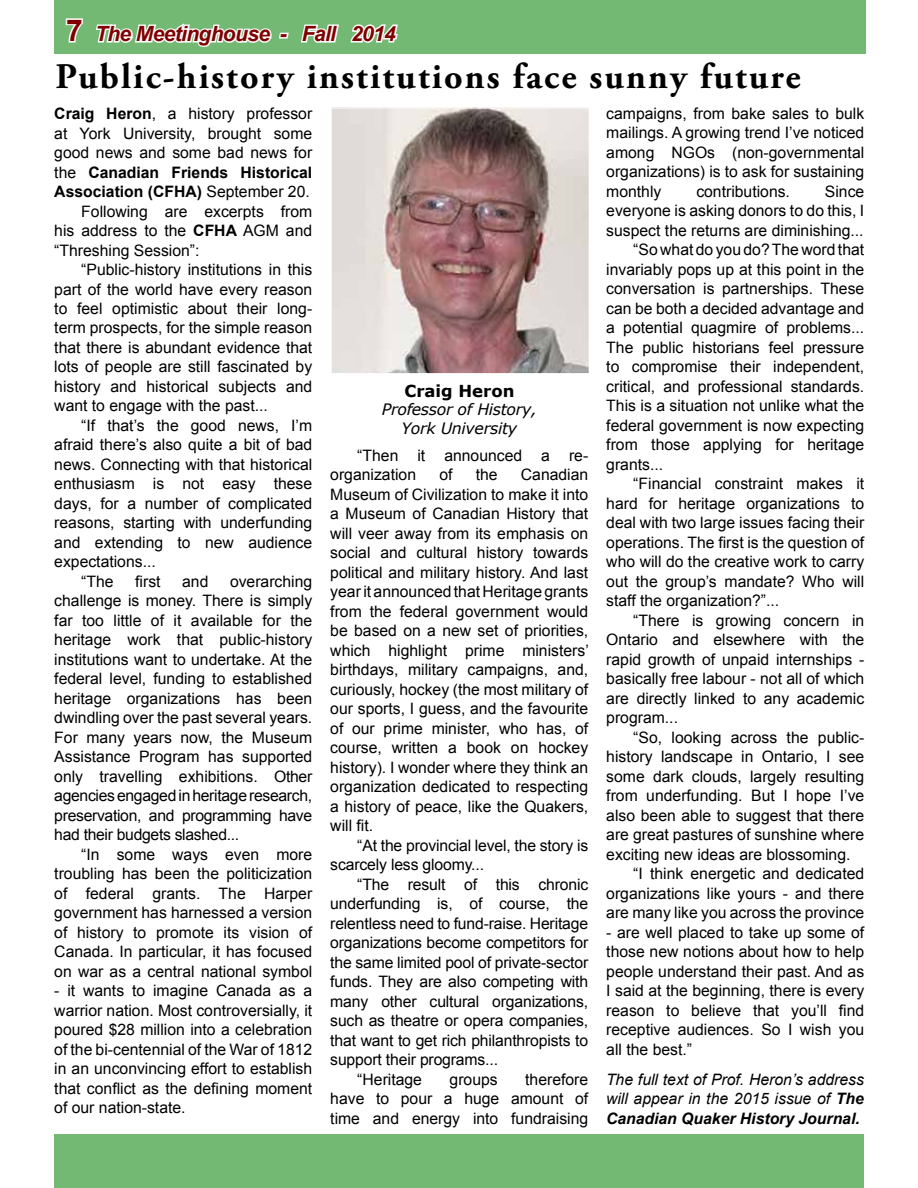
<style>
.page{position:relative;width:918px;height:1188px;background:#fff}
.page>*{position:absolute;margin:0;border:0;box-sizing:border-box;transform-origin:0 0}
.t1{font:700 36px "Adobe Garamond Pro";letter-spacing:.06em;color:#000}
.t2{font:italic 700 21px "Arial";letter-spacing:-.03em;color:#800000}
.t3{font:700 16.5px "Verdana";color:#000}
.t4{font:15.75px/19.5px "Arial";color:#000;text-align:justify}
.t5{font:italic 15.75px/19.5px "Arial";color:#000;text-align:justify}
.t6{font:700 15.75px "Arial";color:#000}
.t7{font:italic 15.75px/18.9px "Verdana";letter-spacing:-.02em;color:#000;text-align:center}
.s1{font-style:normal;font-size:30px}
.s2{font-weight:700}
.s3{font-weight:400}
</style>
<div class="page">
<div style="left:54px;top:1134px;width:810px;height:54px;background:#73b973"></div>
<div style="left:54px;top:0;width:812px;height:54px;background:#73b973"></div>
<svg style="left:65px;top:18px;width:18px;height:25px"></svg>
<svg style="left:96px;top:23px;width:193px;height:24px"></svg>
<svg style="left:300px;top:24px;width:39px;height:19px"></svg>
<svg style="left:350px;top:24px;width:48px;height:19px"></svg>
<img style="left:333px;top:110px;width:255px;height:262px">
<div style="left:331px;top:108px;width:259px;height:266px;border:1px solid #fff"></div>
<h2 class="t2" style="left:66px;top:20px;width:331px"><span class="s1">7</span> The Meetinghouse - Fall 2014</h2>
<h1 class="t1" style="left:55px;top:56px;width:747px">Public-history institutions face sunny future</h1>
<p class="t4" style="left:54px;top:104px;width:259px"><span class="s2">Craig Heron</span>, a history professor</p>
<p class="t4" style="left:54px;top:123px;width:259px">at York University, brought some</p>
<p class="t4" style="left:54px;top:143px;width:259px">good news and some bad news for</p>
<p class="t6" style="left:54px;top:161px;width:260px"><span class="s3">the</span> Canadian Friends Historical</p>
<p class="t6" style="left:54px;top:181px;width:257px">Association (CFHA) <span class="s3">September 20.</span></p>
<p class="t4" style="left:81px;top:201px;width:233px">Following are excerpts from</p>
<p class="t4" style="left:54px;top:221px;width:259px">his address to the <span class="s2">CFHA</span> AGM and</p>
<p class="t4" style="left:54px;top:240px;width:147px">“Threshing Session”:</p>
<p class="t4" style="left:81px;top:260px;width:232px">“Public-history institutions in this</p>
<p class="t4" style="left:54px;top:279px;width:259px">part of the world have every reason</p>
<p class="t4" style="left:54px;top:299px;width:259px">to feel optimistic about their long-</p>
<p class="t4" style="left:54px;top:318px;width:259px">term prospects, for the simple reason</p>
<p class="t4" style="left:54px;top:338px;width:259px">that there is abundant evidence that</p>
<p class="t4" style="left:54px;top:357px;width:259px">lots of people are still fascinated by</p>
<p class="t4" style="left:54px;top:377px;width:259px">history and historical subjects and</p>
<p class="t4" style="left:54px;top:396px;width:215px">want to engage with the past...</p>
<p class="t4" style="left:81px;top:416px;width:232px">“If that’s the good news, I’m</p>
<p class="t4" style="left:54px;top:435px;width:259px">afraid there’s also quite a bit of bad</p>
<p class="t4" style="left:54px;top:455px;width:259px">news. Connecting with that historical</p>
<p class="t4" style="left:54px;top:474px;width:259px">enthusiasm is not easy these</p>
<p class="t4" style="left:54px;top:494px;width:259px">days, for a number of complicated</p>
<p class="t4" style="left:54px;top:513px;width:259px">reasons, starting with underfunding</p>
<p class="t4" style="left:54px;top:533px;width:259px">and extending to new audience</p>
<p class="t4" style="left:54px;top:552px;width:103px">expectations...</p>
<p class="t4" style="left:81px;top:572px;width:34px">“The</p>
<p class="t4" style="left:135px;top:572px;width:27px">first</p>
<p class="t4" style="left:182px;top:572px;width:28px">and</p>
<p class="t4" style="left:606px;top:104px;width:259px">campaigns, from bake sales to bulk mailings. A growing trend I’ve noticed among NGOs (non-governmental organizations) is to ask for sustaining monthly</p>
<p class="t4" style="left:696px;top:182px;width:95px">contributions.</p>
<p class="t4" style="left:825px;top:182px;width:41px">Since</p>
<p class="t4" style="left:606px;top:201px;width:259px">everyone is asking donors to do this, I</p>
<p class="t4" style="left:606px;top:221px;width:259px">suspect the returns are diminishing...</p>
<p class="t4" style="left:633px;top:240px;width:232px">“So what do you do? The word that</p>
<p class="t4" style="left:606px;top:260px;width:259px">invariably pops up at this point in the</p>
<p class="t4" style="left:606px;top:279px;width:259px">conversation is partnerships. These</p>
<p class="t4" style="left:606px;top:299px;width:259px">can be both a decided advantage and</p>
<p class="t4" style="left:606px;top:318px;width:259px">a potential quagmire of problems...</p>
<p class="t4" style="left:606px;top:338px;width:259px">The public historians feel pressure</p>
<p class="t4" style="left:606px;top:357px;width:259px">to compromise their independent,</p>
<p class="t4" style="left:606px;top:377px;width:259px">critical, and professional standards.</p>
<p class="t4" style="left:606px;top:396px;width:260px">This is a situation not unlike what the</p>
<p class="t4" style="left:606px;top:416px;width:259px">federal government is now expecting</p>
<p class="t4" style="left:606px;top:435px;width:259px">from those applying for heritage</p>
<p class="t4" style="left:606px;top:455px;width:58px">grants...</p>
<p class="t4" style="left:633px;top:474px;width:232px">“Financial constraint makes it</p>
<p class="t4" style="left:606px;top:494px;width:259px">hard for heritage organizations to</p>
<p class="t4" style="left:606px;top:513px;width:259px">deal with two large issues facing their</p>
<p class="t4" style="left:606px;top:533px;width:259px">operations. The first is the question of</p>
<p class="t4" style="left:606px;top:552px;width:259px">who will do the creative work to carry</p>
<p class="t4" style="left:606px;top:572px;width:259px">out the group’s mandate? Who will</p>
<p class="t4" style="left:606px;top:591px;width:175px">staff the organization?”...</p>
<p class="t4" style="left:633px;top:611px;width:232px">“There is growing concern in</p>
<p class="t4" style="left:606px;top:630px;width:259px">Ontario and elsewhere with the</p>
<p class="t4" style="left:606px;top:650px;width:259px">rapid growth of unpaid internships -</p>
<p class="t4" style="left:606px;top:669px;width:259px">basically free labour - not all of which</p>
<p class="t4" style="left:606px;top:689px;width:259px">are directly linked to any academic</p>
<p class="t4" style="left:606px;top:708px;width:73px">program...</p>
<p class="t4" style="left:633px;top:728px;width:232px">“So, looking across the public-</p>
<p class="t4" style="left:606px;top:747px;width:259px">history landscape in Ontario, I see</p>
<p class="t4" style="left:606px;top:767px;width:259px">some dark clouds, largely resulting</p>
<p class="t4" style="left:606px;top:786px;width:259px">from underfunding. But I hope I’ve</p>
<p class="t4" style="left:606px;top:806px;width:259px">also been able to suggest that there</p>
<p class="t4" style="left:606px;top:825px;width:259px">are great pastures of sunshine where</p>
<p class="t4" style="left:606px;top:845px;width:246px">exciting new ideas are blossoming.</p>
<p class="t4" style="left:633px;top:864px;width:232px">“I think energetic and dedicated</p>
<p class="t4" style="left:606px;top:884px;width:259px">organizations like yours - and there</p>
<p class="t4" style="left:606px;top:903px;width:259px">are many like you across the province</p>
<p class="t4" style="left:606px;top:923px;width:259px">- are well placed to take up some of those new notions about how to help people understand their past. And as I said at the beginning, there is every reason to believe that you’ll find receptive audiences. So I wish you all the best.”</p>
<p class="t5" style="left:606px;top:1070px;width:259px">The full text of Prof. Heron’s address will appear in the 2015 issue of <span class="s2">The Canadian Quaker History Journal.</span></p>
<p class="t3" style="left:404px;top:379px;width:112px">Craig Heron</p>
<p class="t7" style="left:382px;top:400px;width:157px">Professor of History,<br>York University</p>
<p class="t4" style="left:330px;top:446px;width:259px;text-indent:27px">“Then it announced a re&shy;organization</p>
<p class="t4" style="left:330px;top:465px;width:260px;text-indent:191px">Canadian Museum of Civilization to make it into a Museum of Canadian History that will veer away from its emphasis on social and cultural history towards political and military history. And last year it announced that Heritage grants from the federal government would be based on a new set of priorities, which highlight prime ministers’ birthdays, military campaigns, and, curiously, hockey (the most military of our sports, I guess, and the favourite of our prime minister, who has, of course, written a book on hockey history). I wonder where they think an organization dedicated to respecting a history of peace, like the Quakers, will fit.</p>
<p class="t4" style="left:330px;top:835px;width:259px;text-indent:27px">“At the provincial level, the story is scarcely less gloomy...</p>
<p class="t4" style="left:357px;top:874px;width:232px">“The result of this chronic</p>
<p class="t4" style="left:330px;top:894px;width:259px">underfunding is, of course, the</p>
<p class="t4" style="left:330px;top:913px;width:259px">relentless need to fund-raise. Heritage</p>
<p class="t4" style="left:330px;top:933px;width:259px">organizations become competitors for</p>
<p class="t4" style="left:330px;top:952px;width:259px">the same limited pool of private-sector</p>
<p class="t4" style="left:330px;top:972px;width:259px">funds. They are also competing with</p>
<p class="t4" style="left:330px;top:991px;width:259px">many other cultural organizations,</p>
<p class="t4" style="left:330px;top:1011px;width:259px">such as theatre or opera companies,</p>
<p class="t4" style="left:330px;top:1030px;width:259px">that want to get rich philanthropists to</p>
<p class="t4" style="left:330px;top:1050px;width:169px">support their programs...</p>
<p class="t4" style="left:357px;top:1069px;width:66px">“Heritage</p>
<p class="t4" style="left:450px;top:1069px;width:50px">groups</p>
<p class="t4" style="left:439px;top:465px;width:15px">of</p>
<p class="t4" style="left:476px;top:465px;width:23px">the</p>
<p class="t4" style="left:54px;top:572px;width:260px;text-indent:176px">overarching challenge is money. There is simply far too little of it available for the heritage work that public-history institutions want to undertake. At the federal level, funding to established heritage organizations has been dwindling over the past several years.<br>For many years now, the Museum Assistance Program has supported only travelling exhibitions. Other agencies engaged in heritage research, preservation, and programming have had their budgets slashed...</p>
<p class="t4" style="left:54px;top:845px;width:260px;text-indent:27px">“In some ways even more troubling has been the politicization of federal grants. The Harper government has harnessed a version of history to promote its vision of Canada. In particular, it has focused on war as a central national symbol</p>
<p class="t4" style="left:54px;top:981px;width:260px">- it wants to imagine Canada as a warrior nation. Most controversially, it poured $28 million into a celebration of the bi-centennial of the War of 1812 in an unconvincing effort to establish that conflict as the defining moment of our nation-state.</p>
<p class="t4" style="left:330px;top:1069px;width:259px;text-indent:195px">therefore have to pour a huge amount of time and energy into fundraising</p>
</div>
